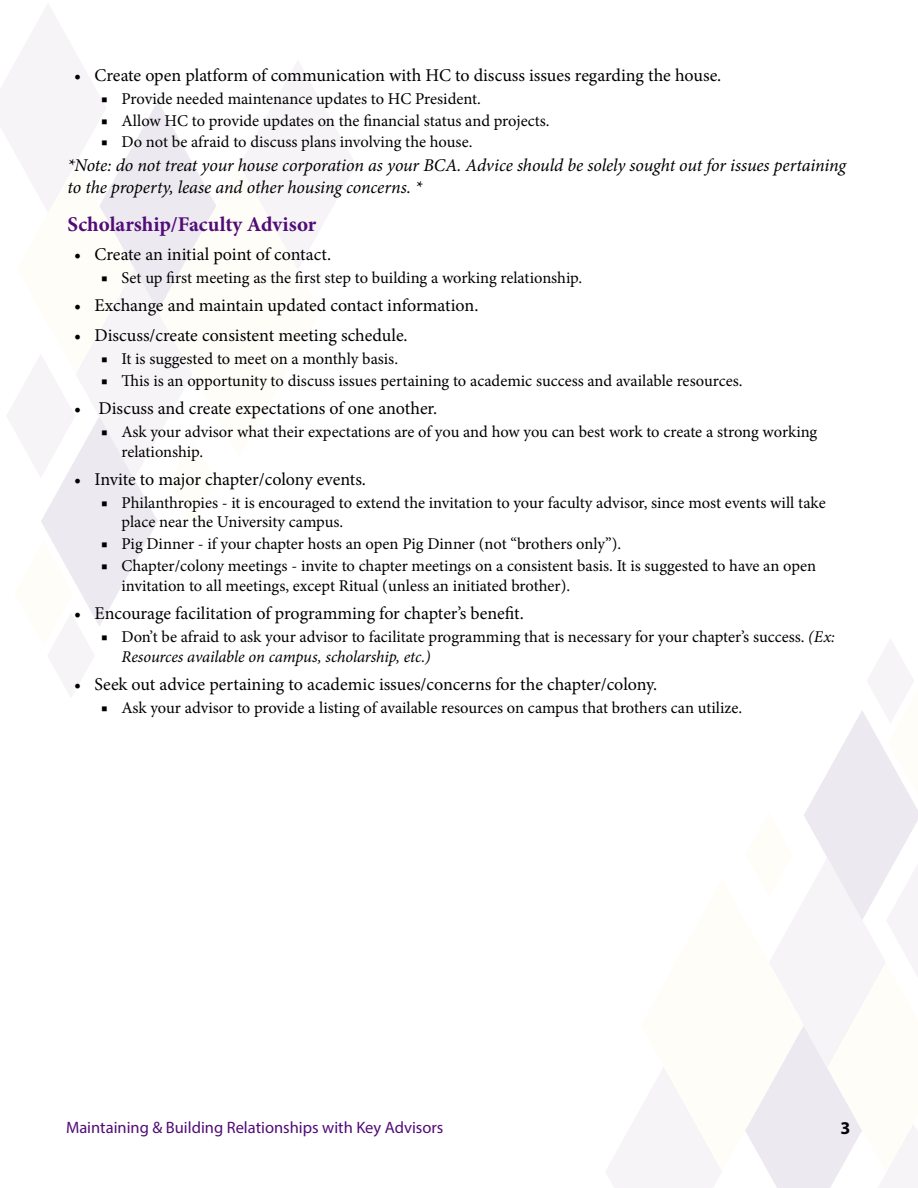
<style>
.page{position:relative;width:918px;height:1188px;background:#fff}
.page>*{position:absolute;margin:0;border:0;box-sizing:border-box;transform-origin:0 0}
.Advisor_Title{font:700 21px "Minion Pro";color:#510c76}
.t1{font:18px "Minion Pro";letter-spacing:-.005em;color:#000}
.Paragraph{font:italic 18px/21.6px "Minion Pro";letter-spacing:-.01em;color:#000}
.t2{font:700 18px "Myriad Pro";color:#000}
.t3{font:16.5px/19.5px "Minion Pro";letter-spacing:-.005em;color:#000}
.t4{font:16.5px "Myriad Pro";color:#510c76}
.s1{font-style:italic}
</style>
<div class="page">
<svg style="left:240px;top:61px;width:116px;height:166px"></svg>
<svg style="left:240px;top:165px;width:81px;height:104px;fill:#f6f4f7"></svg>
<svg style="left:0;top:4px;width:216px;height:693px"></svg>
<svg style="left:606px;top:1109px;width:115px;height:79px"></svg>
<svg style="left:641px;top:1067px;width:81px;height:105px;fill:#f6f4f7"></svg>
<svg style="left:745px;top:639px;width:173px;height:549px"></svg>
<p class="t1" style="left:74px;top:63px;width:649px">• Create open platform of communication with HC to discuss issues regarding the house.</p>
<p class="t3" style="left:101px;top:89px;width:381px">■ Provide needed maintenance updates to HC President.</p>
<p class="t3" style="left:101px;top:111px;width:450px">■ Allow HC to provide updates on the financial status and projects.</p>
<p class="t3" style="left:101px;top:133px;width:373px">■ Do not be afraid to discuss plans involving the house.</p>
<p class="Paragraph" style="left:68px;top:155px;width:780px">*Note: do not treat your house corporation as your BCA. Advice should be solely sought out for issues pertaining to the property, lease and other housing concerns. *</p>
<p class="Advisor_Title" style="left:68px;top:209px;width:250px">Scholarship/Faculty Advisor</p>
<p class="t1" style="left:74px;top:242px;width:258px">• Create an initial point of contact.</p>
<p class="t3" style="left:101px;top:268px;width:482px">■ Set up first meeting as the first step to building a working relationship.</p>
<p class="t1" style="left:74px;top:294px;width:406px">• Exchange and maintain updated contact information.</p>
<p class="t1" style="left:74px;top:323px;width:335px">• Discuss/create consistent meeting schedule.</p>
<p class="t3" style="left:101px;top:349px;width:298px">■ It is suggested to meet on a monthly basis.</p>
<p class="t3" style="left:101px;top:371px;width:643px">■ This is an opportunity to discuss issues pertaining to academic success and available resources.</p>
<p class="t1" style="left:74px;top:396px;width:365px">• Discuss and create expectations of one another.</p>
<p class="t3" style="left:122px;top:422px;width:697px;text-indent:-20px">■ Ask your advisor what their expectations are of you and how you can best work to create a strong working relationship.</p>
<p class="t1" style="left:74px;top:467px;width:293px">• Invite to major chapter/colony events.</p>
<p class="t3" style="left:122px;top:493px;width:706px;text-indent:-20px">■ Philanthropies - it is encouraged to extend the invitation to your faculty advisor, since most events will take place near the University campus.</p>
<p class="t3" style="left:101px;top:534px;width:521px">■ Pig Dinner - if your chapter hosts an open Pig Dinner (not “brothers only”).</p>
<p class="t3" style="left:122px;top:556px;width:696px;text-indent:-20px">■ Chapter/colony meetings - invite to chapter meetings on a consistent basis. It is suggested to have an open invitation to all meetings, except Ritual (unless an initiated brother).</p>
<p class="t1" style="left:74px;top:601px;width:451px">• Encourage facilitation of programming for chapter’s benefit.</p>
<p class="t3" style="left:122px;top:627px;width:715px;text-indent:-20px">■ Don’t be afraid to ask your advisor to facilitate programming that is necessary for your chapter’s success. <span class="s1">(Ex:<br>Resources available on campus, scholarship, etc.)</span></p>
<p class="t1" style="left:74px;top:672px;width:585px">• Seek out advice pertaining to academic issues/concerns for the chapter/colony.</p>
<p class="t3" style="left:101px;top:698px;width:642px">■ Ask your advisor to provide a listing of available resources on campus that brothers can utilize.</p>
<p class="t4" style="left:66px;top:1118px;width:379px">Maintaining &amp; Building Relationships with Key Advisors</p>
<p class="t2" style="left:841px;top:1116px;width:11px">3</p>
</div>
